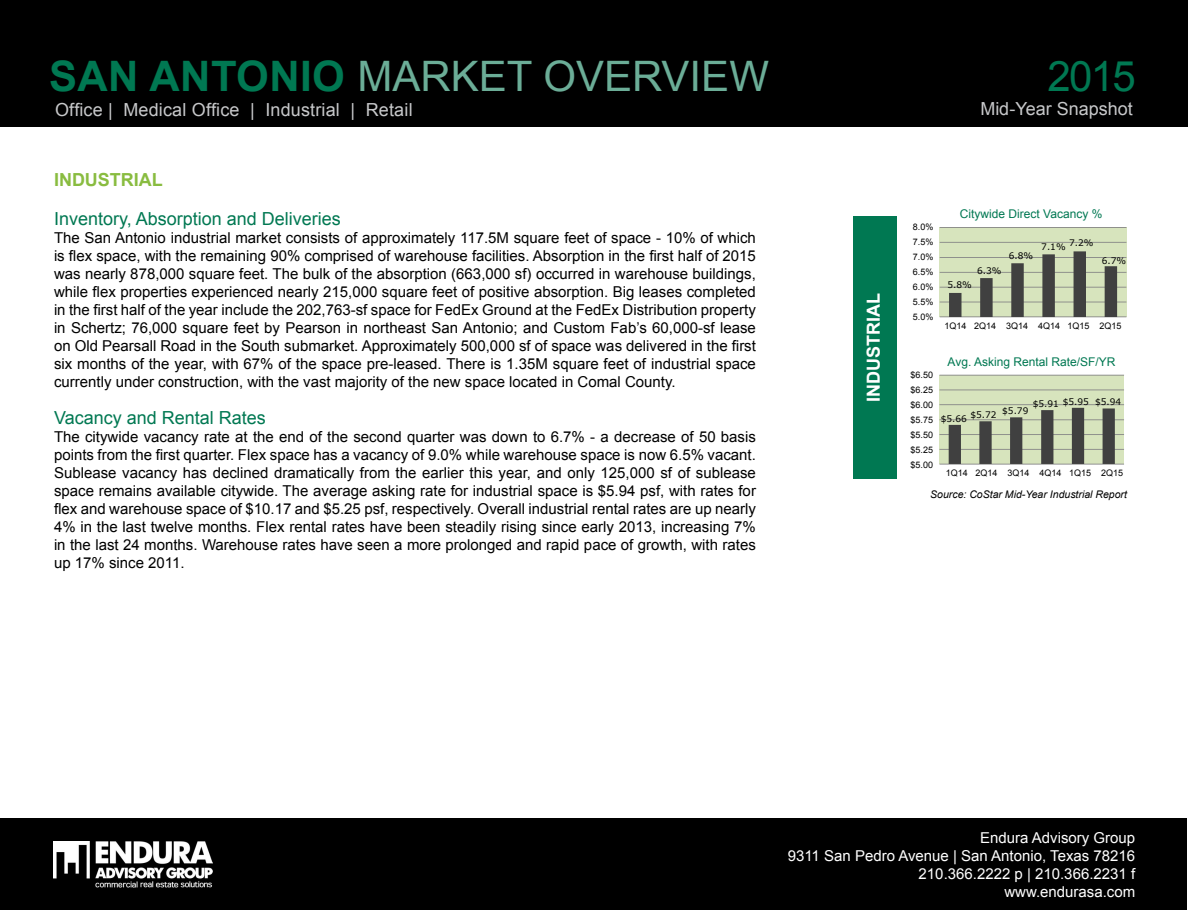
<style>
.page{position:relative;width:1188px;height:918px;background:#fff}
.page>*{position:absolute;margin:0;border:0;box-sizing:border-box;transform-origin:0 0}
.t1{font:42px "Arial";color:#6bad97}
.t2{font:42px "Arial";color:#007852}
.t3{font:18px "Arial";letter-spacing:.01em;color:#c7c8ca}
.t4{font:18px "Arial";color:#007852}
.t5{font:700 18px "Arial";color:#89bc40}
.t6{font:700 18px "Arial";color:#fff}
.t7{font:15px/18px "Arial";color:#000;text-align:justify}
.t8{font:15px/18px "Arial";color:#fff;text-align:right}
.t9{font:12px "Arial";color:#007852}
.t10{font:italic 10.5px "Arial";color:#000}
.t11{font:9px/15px "Arial";color:#000;text-align:justify}
.t12{font:9px "Verdana";color:#000}
.s1{font-weight:700;color:#007852}
</style>
<div class="page">
<div style="left:0;top:0;width:1188px;height:127px;background:#000"></div>
<div style="left:0;top:818px;width:1187px;height:92px;background:#000"></div>
<img style="left:54px;top:842px;width:158px;height:46px">
<div style="left:940px;top:375px;width:184px;height:89px;background:#d7e4bd"></div>
<hr style="left:939px;top:464px;width:185px;height:1px;background:#868686">
<hr style="left:939px;top:449px;width:185px;height:1px;background:#868686">
<hr style="left:939px;top:434px;width:185px;height:1px;background:#868686">
<hr style="left:939px;top:420px;width:185px;height:1px;background:#868686">
<hr style="left:939px;top:404px;width:185px;height:1px;background:#868686">
<hr style="left:939px;top:390px;width:185px;height:1px;background:#868686">
<hr style="left:939px;top:375px;width:185px;height:1px;background:#868686">
<svg style="left:949px;top:408px;width:166px;height:56px"></svg>
<div style="left:940px;top:228px;width:187px;height:89px;background:#d7e4bd"></div>
<hr style="left:940px;top:317px;width:186px;height:1px;background:#868686">
<hr style="left:940px;top:302px;width:186px;height:1px;background:#868686">
<hr style="left:940px;top:287px;width:186px;height:1px;background:#868686">
<hr style="left:940px;top:272px;width:186px;height:1px;background:#868686">
<hr style="left:940px;top:257px;width:186px;height:1px;background:#868686">
<hr style="left:940px;top:242px;width:186px;height:1px;background:#868686">
<hr style="left:940px;top:227px;width:186px;height:1px;background:#868686">
<svg style="left:949px;top:251px;width:168px;height:66px"></svg>
<div style="left:854px;top:216px;width:43px;height:263px;background:#007852"></div>
<h1 class="t1" style="left:49px;top:49px;width:721px"><span class="s1">SAN ANTONIO</span> Market overview</h1>
<h1 class="t2" style="left:1047px;top:49px;width:90px">2015</h1>
<p class="t3" style="left:55px;top:98px;width:359px">Office | Medical Office | Industrial | Retail</p>
<p class="t3" style="left:980px;top:97px;width:154px">Mid-Year Snapshot</p>
<p class="t5" style="left:54px;top:167px;width:110px">INDUSTRIAL</p>
<p class="t4" style="left:54px;top:206px;width:288px">Inventory, Absorption and Deliveries</p>
<p class="t7" style="left:54px;top:228px;width:704px">The San Antonio industrial market consists of approximately 117.5M square feet of space - 10% of which is flex space, with the remaining 90% comprised of warehouse facilities. Absorption in the first half of 2015 was nearly 878,000 square feet. The bulk of the absorption (663,000 sf) occurred in warehouse buildings, while flex properties experienced nearly 215,000 square feet of positive absorption. Big leases completed in the first half of the year include the 202,763-sf space for FedEx Ground at the FedEx Distribution property in Schertz; 76,000 square feet by Pearson in northeast San Antonio; and Custom Fab’s 60,000-sf lease on Old Pearsall Road in the South submarket. Approximately 500,000 sf of space was delivered in the first six months of the year, with 67% of the space pre-leased. There is 1.35M square feet of industrial space currently under construction, with the vast majority of the new space located in Comal County.</p>
<p class="t4" style="left:54px;top:406px;width:213px">Vacancy and Rental Rates</p>
<p class="t7" style="left:54px;top:428px;width:703px">The citywide vacancy rate at the end of the second quarter was down to 6.7% - a decrease of 50 basis points from the first quarter. Flex space has a vacancy of 9.0% while warehouse space is now 6.5% vacant.<br>Sublease vacancy has declined dramatically from the earlier this year, and only 125,000 sf of sublease space remains available citywide. The average asking rate for industrial space is $5.94 psf, with rates for flex and warehouse space of $10.17 and $5.25 psf, respectively. Overall industrial rental rates are up nearly 4% in the last twelve months. Flex rental rates have been steadily rising since early 2013, increasing 7% in the last 24 months. Warehouse rates have seen a more prolonged and rapid pace of growth, with rates up 17% since 2011.</p>
<p class="t6" style="left:861px;top:402px;width:110px;rotate:-90deg">INDUSTRIAL</p>
<p class="t11" style="left:913px;top:219px;width:22px">8.0% 7.5% 7.0% 6.5% 6.0% 5.5% 5.0%</p>
<p class="t9" style="left:960px;top:206px;width:144px">Citywide Direct Vacancy %</p>
<p class="t12" style="left:977px;top:265px;width:26px">6.3%</p>
<p class="t12" style="left:948px;top:279px;width:26px">5.8%</p>
<p class="t12" style="left:1009px;top:250px;width:26px">6.8%</p>
<p class="t12" style="left:1069px;top:236px;width:26px">7.2%</p>
<p class="t12" style="left:1041px;top:241px;width:26px">7.1%</p>
<p class="t12" style="left:1102px;top:254px;width:26px">6.7%</p>
<p class="t11" style="left:945px;top:318px;width:179px">1Q14 2Q14 3Q14 4Q14 1Q15 2Q15</p>
<p class="t11" style="left:910px;top:368px;width:24px">$6.50 $6.25 $6.00 $5.75 $5.50 $5.25 $5.00</p>
<p class="t9" style="left:948px;top:354px;width:169px">Avg. Asking Rental Rate/SF/YR</p>
<p class="t12" style="left:1063px;top:396px;width:60px">$5.95 $5.94</p>
<p class="t12" style="left:1033px;top:398px;width:28px">$5.91</p>
<p class="t12" style="left:1002px;top:405px;width:28px">$5.79</p>
<p class="t12" style="left:971px;top:409px;width:28px">$5.72</p>
<p class="t12" style="left:941px;top:412px;width:28px">$5.66</p>
<p class="t11" style="left:946px;top:465px;width:179px">1Q14 2Q14 3Q14 4Q14 1Q15 2Q15</p>
<p class="t10" style="left:930px;top:487px;width:198px">Source: CoStar Mid-Year Industrial Report</p>
<p class="t8" style="left:788px;top:829px;width:349px">Endura Advisory Group<br>9311 San Pedro Avenue | San Antonio, Texas 78216<br>210.366.2222 p | 210.366.2231 f www.endurasa.com</p>
</div>
